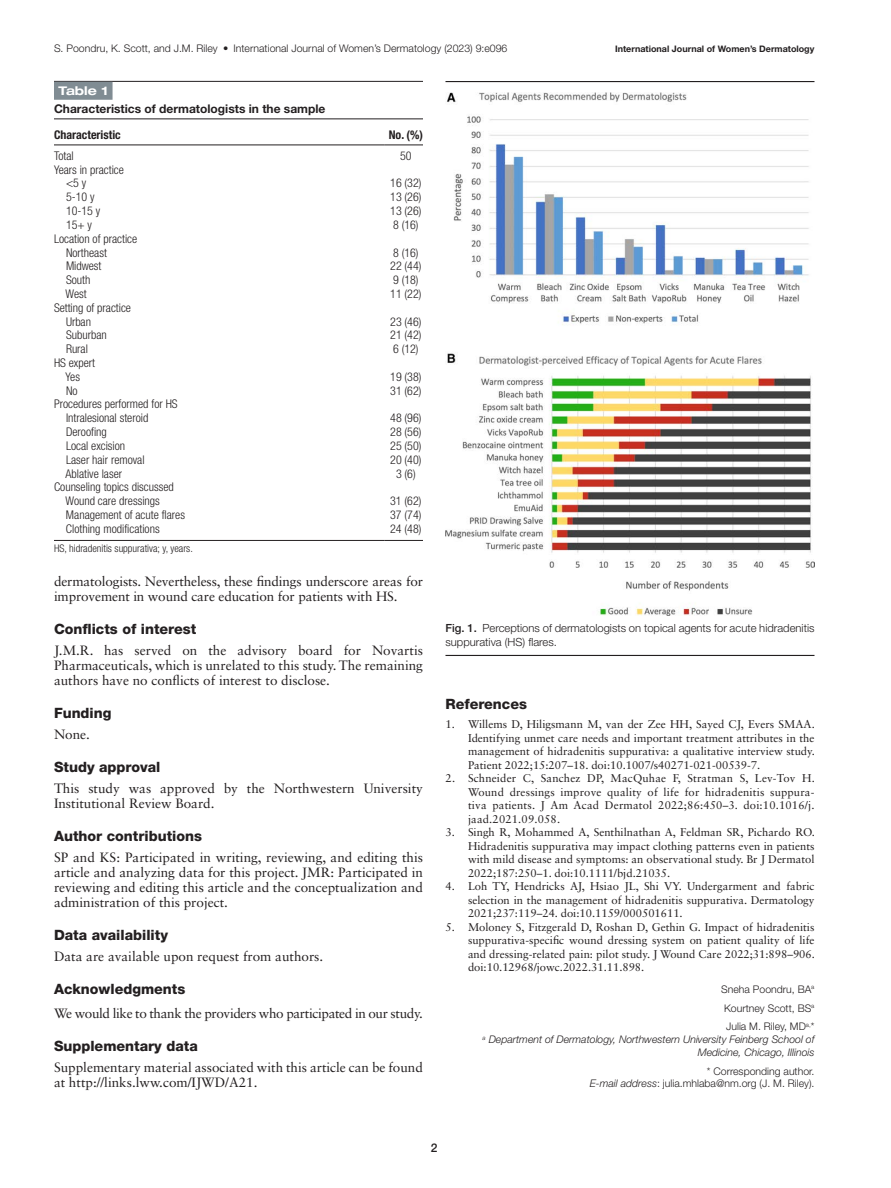
<style>
.page{position:relative;width:891px;height:1188px;background:#fff}
.page>*{position:absolute;margin:0;border:0;box-sizing:border-box;transform-origin:0 0}
.t1{font:800 14.25px "Helvetica Neue LT Std";color:#231f20}
.t2{font:13.5px/15px "Sabon LT Std";color:#231f20}
.t3{font:13.5px "Sabon LT Std";letter-spacing:-.025em;color:#231f20}
.t4{font:300 condensed 12px/13.8px "Helvetica Neue LT Std";color:#231f20}
.t5{font:700 12px "Helvetica Neue LT Std";color:#231f20}
.t6{font:700 condensed 12px "Helvetica Neue LT Std";color:#231f20}
.t7{font:700 expanded 12px "Helvetica Neue LT Std";color:#fff}
.t8{font:500 12px "Helvetica Neue LT Std";color:#231f20}
.t9{font:11.25px/13.5px "Sabon LT Std";color:#231f20;text-align:justify}
.t10{font:300 11.25px/13.5px "Helvetica Neue LT Std";color:#231f20}
.t11{font:300 10.5px/18.8px "Helvetica Neue LT Std";color:#231f20;text-align:justify}
.t12{font:italic 300 10.5px/12.8px "Helvetica Neue LT Std";color:#231f20;text-align:right}
.t13{font:300 condensed 10.5px "Helvetica Neue LT Std";color:#231f20}
.t14{font:700 9px "Helvetica Neue LT Std";color:#231f20}
.s1{font-weight:500}
.s2{font-style:italic}
</style>
<div class="page">
<hr style="left:54px;top:81px;width:369px;height:1px;background:#231f20">
<div style="left:54px;top:82px;width:59px;height:18px;background:#808c93"></div>
<hr style="left:54px;top:118px;width:369px;height:1px;background:#231f20">
<hr style="left:54px;top:145px;width:330px;height:1px;background:#231f20">
<hr style="left:384px;top:145px;width:39px;height:1px;background:#231f20">
<hr style="left:54px;top:540px;width:330px;height:1px;background:#231f20">
<hr style="left:384px;top:540px;width:39px;height:1px;background:#231f20">
<img style="left:446px;top:92px;width:368px;height:523px">
<hr style="left:446px;top:81px;width:368px;height:1px;background:#231f20">
<hr style="left:446px;top:655px;width:368px;height:1px;background:#231f20">
<p class="t11" style="left:54px;top:39px;width:455px">S. Poondru, K. Scott, and J.M. Riley • International Journal of Women’s Dermatology (2023) 9:e096</p>
<p class="t14" style="left:615px;top:44px;width:201px">International Journal of Women’s Dermatology</p>
<p class="t7" style="left:58px;top:83px;width:51px">Table 1</p>
<p class="t5" style="left:54px;top:102px;width:273px">Characteristics of dermatologists in the sample</p>
<p class="t6" style="left:54px;top:127px;width:68px">Characteristic</p>
<p class="t6" style="left:389px;top:127px;width:36px">No. (%)</p>
<p class="t4" style="left:54px;top:149px;width:21px">Total</p>
<p class="t4" style="left:400px;top:149px;width:13px">50</p>
<p class="t4" style="left:66px;top:162px;width:59px;text-indent:-12px">Years in practice &lt;5 y</p>
<p class="t4" style="left:390px;top:176px;width:33px">16 (32)</p>
<p class="t4" style="left:66px;top:190px;width:30px">5-10 y</p>
<p class="t4" style="left:390px;top:190px;width:33px">13 (26)</p>
<p class="t4" style="left:66px;top:204px;width:36px">10-15 y</p>
<p class="t4" style="left:390px;top:204px;width:33px">13 (26)</p>
<p class="t4" style="left:66px;top:218px;width:28px">15+ y</p>
<p class="t4" style="left:393px;top:218px;width:27px">8 (16)</p>
<p class="t4" style="left:66px;top:231px;width:73px;text-indent:-12px">Location of practice<br>Northeast</p>
<p class="t4" style="left:393px;top:245px;width:27px">8 (16)</p>
<p class="t4" style="left:66px;top:259px;width:37px">Midwest</p>
<p class="t4" style="left:390px;top:259px;width:33px">22 (44)</p>
<p class="t4" style="left:66px;top:273px;width:26px">South</p>
<p class="t4" style="left:393px;top:273px;width:27px">9 (18)</p>
<p class="t4" style="left:66px;top:287px;width:23px">West</p>
<p class="t4" style="left:390px;top:287px;width:33px">11 (22)</p>
<p class="t4" style="left:66px;top:301px;width:67px;text-indent:-12px">Setting of practice<br>Urban</p>
<p class="t4" style="left:390px;top:314px;width:33px">23 (46)</p>
<p class="t4" style="left:66px;top:328px;width:42px">Suburban</p>
<p class="t4" style="left:390px;top:328px;width:33px">21 (42)</p>
<p class="t4" style="left:66px;top:342px;width:23px">Rural</p>
<p class="t4" style="left:393px;top:342px;width:27px">6 (12)</p>
<p class="t4" style="left:54px;top:356px;width:43px;text-align:center">HS expert<br>Yes</p>
<p class="t4" style="left:390px;top:370px;width:33px">19 (38)</p>
<p class="t4" style="left:66px;top:383px;width:13px">No</p>
<p class="t4" style="left:390px;top:383px;width:33px">31 (62)</p>
<p class="t4" style="left:66px;top:397px;width:113px;text-indent:-12px">Procedures performed for HS<br>Intralesional steroid</p>
<p class="t4" style="left:390px;top:411px;width:33px">48 (96)</p>
<p class="t4" style="left:66px;top:425px;width:42px">Deroofing</p>
<p class="t4" style="left:390px;top:425px;width:33px">28 (56)</p>
<p class="t4" style="left:66px;top:439px;width:61px">Local excision</p>
<p class="t4" style="left:390px;top:439px;width:33px">25 (50)</p>
<p class="t4" style="left:66px;top:452px;width:80px">Laser hair removal</p>
<p class="t4" style="left:390px;top:452px;width:33px">20 (40)</p>
<p class="t4" style="left:66px;top:466px;width:58px">Ablative laser</p>
<p class="t4" style="left:396px;top:466px;width:21px">3 (6)</p>
<p class="t4" style="left:54px;top:480px;width:121px;text-align:center">Counseling topics discussed<br>Wound care dressings</p>
<p class="t4" style="left:390px;top:494px;width:33px">31 (62)</p>
<p class="t4" style="left:66px;top:508px;width:121px">Management of acute flares</p>
<p class="t4" style="left:390px;top:508px;width:33px">37 (74)</p>
<p class="t4" style="left:66px;top:522px;width:95px">Clothing modifications</p>
<p class="t4" style="left:390px;top:522px;width:33px">24 (48)</p>
<p class="t13" style="left:54px;top:542px;width:140px">HS, hidradenitis suppurativa; y, years.</p>
<p class="t2" style="left:54px;top:574px;width:371px">dermatologists. Nevertheless, these findings underscore areas for improvement in wound care education for patients with HS.</p>
<p class="t1" style="left:54px;top:621px;width:144px">Conflicts of interest</p>
<p class="t2" style="left:54px;top:643px;width:371px;text-align:justify">J.M.R. has served on the advisory board for Novartis Pharmaceuticals, which is unrelated to this study. The remaining authors have no conflicts of interest to disclose.</p>
<p class="t1" style="left:54px;top:705px;width:59px">Funding</p>
<p class="t2" style="left:54px;top:727px;width:38px">None.</p>
<p class="t1" style="left:54px;top:759px;width:108px">Study approval</p>
<p class="t2" style="left:54px;top:781px;width:370px">This study was approved by the Northwestern University<br>Institutional Review Board.</p>
<p class="t1" style="left:54px;top:828px;width:150px">Author contributions</p>
<p class="t2" style="left:54px;top:850px;width:371px;text-align:justify">SP and KS: Participated in writing, reviewing, and editing this article and analyzing data for this project. JMR: Participated in reviewing and editing this article and the conceptualization and administration of this project.</p>
<p class="t1" style="left:54px;top:927px;width:116px">Data availability</p>
<p class="t2" style="left:54px;top:949px;width:271px">Data are available upon request from authors.</p>
<p class="t1" style="left:54px;top:981px;width:133px">Acknowledgments</p>
<p class="t3" style="left:54px;top:1006px;width:370px">We would like to thank the providers who participated in our study.</p>
<p class="t1" style="left:54px;top:1038px;width:145px">Supplementary data</p>
<p class="t2" style="left:54px;top:1060px;width:370px">Supplementary material associated with this article can be found at http://links.lww.com/IJWD/A21.</p>
<p class="t10" style="left:446px;top:621px;width:371px"><span class="s1">Fig. 1.</span> Perceptions of dermatologists on topical agents for acute hidradenitis suppurativa (HS) flares.</p>
<p class="t1" style="left:446px;top:695px;width:83px">References</p>
<p class="t9" style="left:468px;top:717px;width:348px;text-indent:-22px">1. Willems D, Hiligsmann M, van der Zee HH, Sayed CJ, Evers SMAA.<br>Identifying unmet care needs and important treatment attributes in the management of hidradenitis suppurativa: a qualitative interview study.<br>Patient 2022;15:207–18. doi:10.1007/s40271-021-00539-7.</p>
<p class="t9" style="left:468px;top:771px;width:348px;text-indent:-22px">2. Schneider C, Sanchez DP, MacQuhae F, Stratman S, Lev-Tov H.<br>Wound dressings improve quality of life for hidradenitis suppura&shy;tiva patients. J Am Acad Dermatol 2022;86:450–3. doi:10.1016/j. jaad.2021.09.058.</p>
<p class="t9" style="left:468px;top:825px;width:348px;text-indent:-22px">3. Singh R, Mohammed A, Senthilnathan A, Feldman SR, Pichardo RO.<br>Hidradenitis suppurativa may impact clothing patterns even in patients with mild disease and symptoms: an observational study. Br J Dermatol 2022;187:250–1. doi:10.1111/bjd.21035.</p>
<p class="t9" style="left:468px;top:879px;width:348px;text-indent:-22px">4. Loh TY, Hendricks AJ, Hsiao JL, Shi VY. Undergarment and fabric selection in the management of hidradenitis suppurativa. Dermatology 2021;237:119–24. doi:10.1159/000501611.</p>
<p class="t9" style="left:468px;top:920px;width:348px;text-indent:-22px">5. Moloney S, Fitzgerald D, Roshan D, Gethin G. Impact of hidradenitis suppurativa-specific wound dressing system on patient quality of life and dressing-related pain: pilot study. J Wound Care 2022;31:898–906. doi:10.12968/jowc.2022.31.11.898.</p>
<p class="t11" style="left:721px;top:979px;width:95px">Sneha Poondru, BA<sup>a </sup>Kourtney Scott, BS<sup>a </sup>Julia M. Riley, MD<sup>a,</sup>*</p>
<p class="t12" style="left:483px;top:1033px;width:333px"><sup>a</sup> Department of Dermatology, Northwestern University Feinberg School of<br>Medicine, Chicago, Illinois</p>
<p class="t11" style="left:590px;top:1064px;width:226px;line-height:12.8px;text-align:right">* Corresponding author.<br><span class="s2">E-mail address</span>: julia.mhlaba@nm.org (J. M. Riley).</p>
<p class="t8" style="left:431px;top:1140px;width:8px">2</p>
</div>
